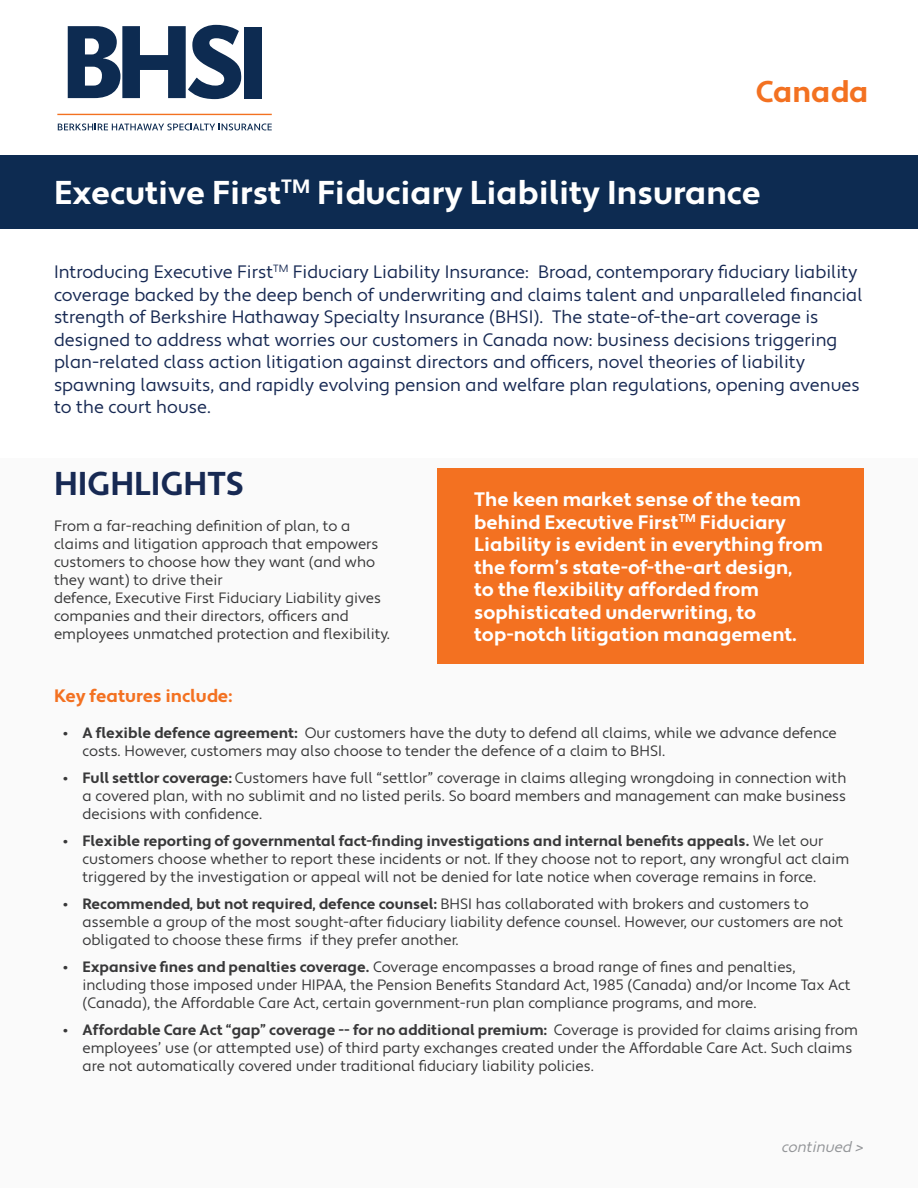
<style>
.page{position:relative;width:918px;height:1188px;background:#fff}
.page>*{position:absolute;margin:0;border:0;box-sizing:border-box;transform-origin:0 0}
.t1{font:700 33px "Apertura";color:#fff}
.t2{font:700 33px "Apertura";color:#172953}
.t3{font:700 30px "Apertura";color:#f37121}
.t4{font:700 19.5px/22.5px "Apertura";color:#fff}
.t5{font:18px/22.5px "Apertura";color:#172953}
.t6{font:700 18px "Apertura";color:#f37121}
.t7{font:15px/18px "Apertura";color:#383839}
.t8{font:italic 15px "Apertura";color:#939598}
.s1{font-weight:700}
</style>
<div class="page">
<div style="left:0;top:458px;width:918px;height:730px;background:#fafafa"></div>
<div style="left:437px;top:468px;width:427px;height:195px;background:#f37121"></div>
<div style="left:0;top:155px;width:918px;height:74px;background:#0d2b51"></div>
<svg style="left:68px;top:25px;width:174px;height:74px"></svg>
<div style="left:244px;top:27px;width:17px;height:72px;background:#0d2b51"></div>
<svg style="left:58px;top:123px;width:214px;height:7px"></svg>
<hr style="left:57px;top:114px;width:215px;height:1px;background:#f37121">
<p class="t3" style="left:756px;top:74px;width:114px">Canada</p>
<p class="t1" style="left:54px;top:173px;width:708px">Executive First<sup>TM</sup> Fiduciary Liability Insurance</p>
<p class="t5" style="left:54px;top:261px;width:810px">Introducing Executive First<sup>TM</sup> Fiduciary Liability Insurance: Broad, contemporary fiduciary liability coverage backed by the deep bench of underwriting and claims talent and unparalleled financial strength of Berkshire Hathaway Specialty Insurance (BHSI). The state-of-the-art coverage is designed to address what worries our customers in Canada now: business decisions triggering plan-related class action litigation against directors and officers, novel theories of liability spawning lawsuits, and rapidly evolving pension and welfare plan regulations, opening avenues to the court house.</p>
<p class="t2" style="left:54px;top:464px;width:191px">HIGHLIGHTS</p>
<p class="t7" style="left:54px;top:518px;width:329px">From a far-reaching definition of plan, to a claims and litigation approach that empowers customers to choose how they want (and who they want) to drive their<br>defence, Executive First Fiduciary Liability gives</p>
<p class="t7" style="left:54px;top:608px;width:338px">companies and their directors, officers and employees unmatched protection and flexibility.</p>
<p class="t4" style="left:474px;top:489px;width:350px">The keen market sense of the team behind Executive First<sup>TM</sup> Fiduciary Liability is evident in everything from the form’s state-of-the-art design,<br>to the flexibility afforded from sophisticated underwriting, to top-notch litigation management.</p>
<p class="t6" style="left:54px;top:685px;width:180px">Key features include:</p>
<p class="t7" style="left:82px;top:725px;width:756px;text-indent:-20px"><span class="s1">• A flexible defence agreement:</span> Our customers have the duty to defend all claims, while we advance defence costs. However, customers may also choose to tender the defence of a claim to BHSI.</p>
<p class="t7" style="left:82px;top:770px;width:766px;text-align:justify;text-indent:-20px"><span class="s1">• Full settlor coverage:</span> Customers have full “settlor” coverage in claims alleging wrongdoing in connection with a covered plan, with no sublimit and no listed perils. So board members and management can make business decisions with confidence.</p>
<p class="t7" style="left:82px;top:833px;width:768px;text-indent:-20px"><span class="s1">• Flexible reporting of governmental fact-finding investigations and internal benefits appeals.</span> We let our customers choose whether to report these incidents or not. If they choose not to report, any wrongful act claim triggered by the investigation or appeal will not be denied for late notice when coverage remains in force.</p>
<p class="t7" style="left:82px;top:896px;width:762px;text-indent:-20px"><span class="s1">• Recommended, but not required, defence counsel:</span> BHSI has collaborated with brokers and customers to assemble a group of the most sought-after fiduciary liability defence counsel. However, our customers are not obligated to choose these firms if they prefer another.</p>
<p class="t7" style="left:82px;top:959px;width:770px;text-indent:-20px"><span class="s1">• Expansive fines and penalties coverage.</span> Coverage encompasses a broad range of fines and penalties, including those imposed under HIPAA, the Pension Benefits Standard Act, 1985 (Canada) and/or Income Tax Act (Canada), the Affordable Care Act, certain government-run plan compliance programs, and more.</p>
<p class="t7" style="left:82px;top:1022px;width:777px;text-indent:-20px"><span class="s1">• Affordable Care Act “gap” coverage -- for no additional premium:</span> Coverage is provided for claims arising from employees’ use (or attempted use) of third party exchanges created under the Affordable Care Act. Such claims are not automatically covered under traditional fiduciary liability policies.</p>
<p class="t8" style="left:781px;top:1138px;width:87px">continued &gt;</p>
</div>
